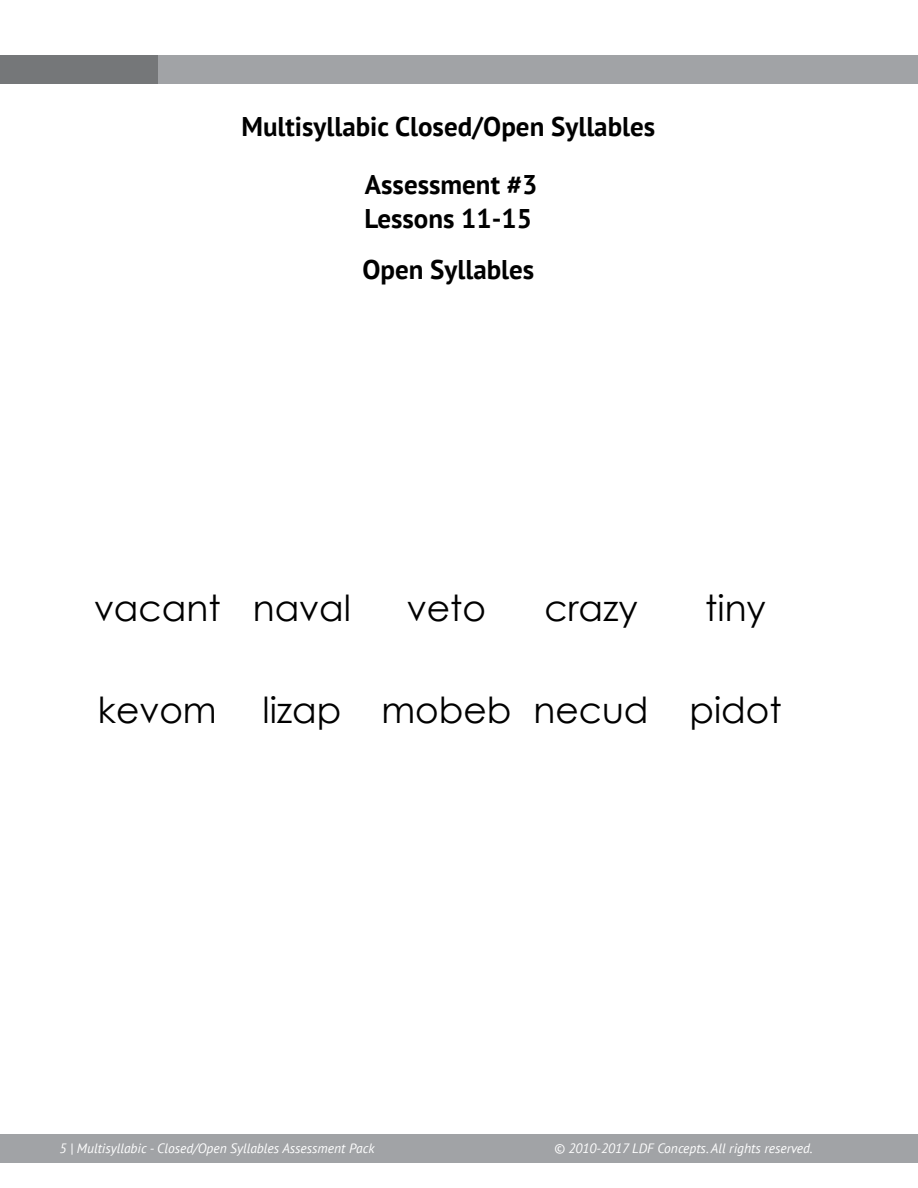
<style>
.page{position:relative;width:918px;height:1188px;background:#fff}
.page>*{position:absolute;margin:0;border:0;box-sizing:border-box;transform-origin:0 0}
.t1{font:36px "Century Gothic";color:#000}
.t2{font:700 27px/57.9px "PT Sans";color:#000;text-align:center}
.t3{font:italic 13.5px "PT Sans";color:#fff}
</style>
<div class="page">
<div style="left:0;top:1134px;width:918px;height:29px;background:#a1a3a6"></div>
<div style="left:0;top:55px;width:918px;height:29px;background:#a1a3a6"></div>
<div style="left:0;top:55px;width:157px;height:29px;background:#757779"></div>
<h2 class="t2" style="left:242px;top:97px;width:415px">Multisyllabic Closed/Open Syllables<br>Assessment #3</h2>
<h2 class="t2" style="left:362px;top:193px;width:173px;line-height:50.7px;text-align:left">Lessons 11-15<br>Open Syllables</h2>
<h1 class="t1" style="left:94px;top:583px;width:259px">vacant naval</h1>
<h1 class="t1" style="left:407px;top:583px;width:81px">veto</h1>
<h1 class="t1" style="left:544px;top:583px;width:95px">crazy</h1>
<h1 class="t1" style="left:705px;top:583px;width:62px">tiny</h1>
<h1 class="t1" style="left:98px;top:685px;width:120px">kevom</h1>
<h1 class="t1" style="left:262px;top:685px;width:521px">lizap mobeb necud pidot</h1>
<p class="t3" style="left:60px;top:1140px;width:317px">5 | Multisyllabic - Closed/Open Syllables Assessment Pack</p>
<p class="t3" style="left:554px;top:1140px;width:260px">© 2010-2017 LDF Concepts. All rights reserved.</p>
</div>
